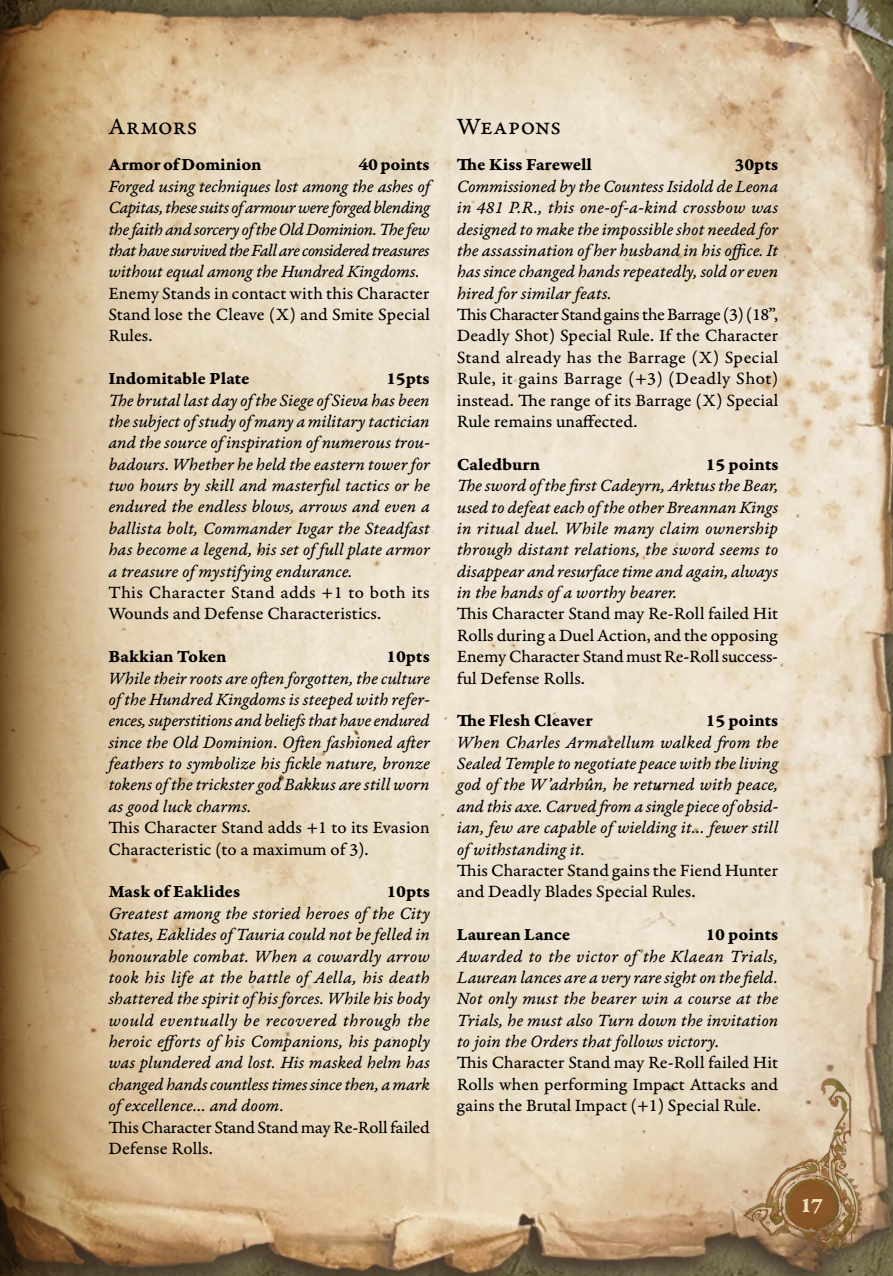
<style>
.page{position:relative;width:893px;height:1276px;background:#fff}
.page>*{position:absolute;margin:0;border:0;box-sizing:border-box;transform-origin:0 0}
.t1{font:24.75px "Garamond Premr Pro Capt";letter-spacing:-.005em;color:#000}
.t2{font:22.5px "Garamond Premr Pro Bd Capt";color:#f0ddbe}
.t3{font:18.22px/21.4px "Garamond Premr Pro It Capt";letter-spacing:-.005em;color:#000;text-align:justify}
.t4{font:18.22px/21.4px "Garamond Premr Pro Capt";letter-spacing:.01em;color:#000;text-align:justify}
.t5{font:18.22px "Garamond Premr Pro Bd Capt";color:#000}
</style>
<div class="page">
<img style="left:225px;top:0;width:668px;height:1276px">
<img style="left:695px;top:998px;width:172px;height:265px">
<svg style="left:112px;top:0;width:113px;height:1276px"></svg>
<svg style="left:0;top:0;width:112px;height:1276px"></svg>
<h1 class="t1" style="left:108px;top:112px;width:91px">Armors</h1>
<p class="t5" style="left:108px;top:153px;width:155px">Armor of Dominion</p>
<p class="t5" style="left:358px;top:153px;width:72px">40 points</p>
<p class="t3" style="left:108px;top:176px;width:323px">Forged using techniques lost among the ashes of Capitas, these suits of armour were forged blending the faith and sorcery of the Old Dominion. The few that have survived the Fall are considered treasures without equal among the Hundred Kingdoms.</p>
<p class="t4" style="left:108px;top:283px;width:323px">Enemy Stands in contact with this Character Stand lose the Cleave (X) and Smite Special Rules.</p>
<p class="t5" style="left:108px;top:367px;width:143px">Indomitable Plate</p>
<p class="t5" style="left:386px;top:367px;width:45px">15pts</p>
<p class="t3" style="left:108px;top:390px;width:323px">The brutal last day of the Siege of Sieva has been the subject of study of many a military tactician and the source of inspiration of numerous trou&shy;badours. Whether he held the eastern tower for two hours by skill and masterful tactics or he endured the endless blows, arrows and even a ballista bolt, Commander Ivgar the Steadfast has become a legend, his set of full plate armor a treasure of mystifying endurance.</p>
<p class="t4" style="left:108px;top:582px;width:323px">This Character Stand adds +1 to both its<br>Wounds and Defense Characteristics.</p>
<p class="t5" style="left:108px;top:645px;width:120px">Bakkian Token</p>
<p class="t5" style="left:386px;top:645px;width:45px">10pts</p>
<p class="t3" style="left:108px;top:668px;width:323px">While their roots are often forgotten, the culture of the Hundred Kingdoms is steeped with refer&shy;ences, superstitions and beliefs that have endured since the Old Dominion. Often fashioned after feathers to symbolize his fickle nature, bronze tokens of the trickster god Bakkus are still worn as good luck charms.</p>
<p class="t4" style="left:108px;top:817px;width:323px">This Character Stand adds +1 to its Evasion<br>Characteristic (to a maximum of 3).</p>
<p class="t5" style="left:108px;top:880px;width:133px">Mask of Eaklides</p>
<p class="t5" style="left:386px;top:880px;width:45px">10pts</p>
<p class="t3" style="left:108px;top:903px;width:323px">Greatest among the storied heroes of the City States, Eaklides of Tauria could not be felled in honourable combat. When a cowardly arrow took his life at the battle of Aella, his death shattered the spirit of his forces. While his body would eventually be recovered through the heroic efforts of his Companions, his panoply was plundered and lost. His masked helm has changed hands countless times since then, a mark of excellence… and doom.</p>
<p class="t4" style="left:108px;top:1116px;width:323px">This Character Stand Stand may Re-Roll failed<br>Defense Rolls.</p>
<h1 class="t1" style="left:457px;top:112px;width:106px">Weapons</h1>
<p class="t5" style="left:457px;top:153px;width:137px">The Kiss Farewell</p>
<p class="t5" style="left:735px;top:153px;width:45px">30pts</p>
<p class="t3" style="left:457px;top:176px;width:323px">Commissioned by the Countess Isidold de Leona in 481 P.R., this one-of-a-kind crossbow was designed to make the impossible shot needed for the assassination of her husband in his office. It has since changed hands repeatedly, sold or even hired for similar feats.</p>
<p class="t4" style="left:457px;top:304px;width:323px">This Character Stand gains the Barrage (3) (18”, Deadly Shot) Special Rule. If the Character Stand already has the Barrage (X) Special Rule, it gains Barrage (+3) (Deadly Shot) instead. The range of its Barrage (X) Special Rule remains unaffected.</p>
<p class="t5" style="left:457px;top:453px;width:85px">Caledburn</p>
<p class="t5" style="left:705px;top:453px;width:75px">15 points</p>
<p class="t3" style="left:457px;top:476px;width:323px">The sword of the first Cadeyrn, Arktus the Bear, used to defeat each of the other Breannan Kings in ritual duel. While many claim ownership through distant relations, the sword seems to disappear and resurface time and again, always in the hands of a worthy bearer.</p>
<p class="t4" style="left:457px;top:603px;width:323px">This Character Stand may Re-Roll failed Hit Rolls during a Duel Action, and the opposing Enemy Character Stand must Re-Roll success&shy;ful Defense Rolls.</p>
<p class="t5" style="left:457px;top:709px;width:137px">The Flesh Cleaver</p>
<p class="t5" style="left:706px;top:709px;width:74px">15 points</p>
<p class="t3" style="left:457px;top:732px;width:323px">When Charles Armatellum walked from the Sealed Temple to negotiate peace with the living god of the W’adrhûn, he returned with peace, and this axe. Carved from a single piece of obsid&shy;ian, few are capable of wielding it… fewer still of withstanding it.</p>
<p class="t4" style="left:457px;top:860px;width:323px">This Character Stand gains the Fiend Hunter and Deadly Blades Special Rules.</p>
<p class="t5" style="left:457px;top:923px;width:115px">Laurean Lance</p>
<p class="t5" style="left:705px;top:923px;width:74px">10 points</p>
<p class="t3" style="left:457px;top:946px;width:323px">Awarded to the victor of the Klaean Trials, Laurean lances are a very rare sight on the field.<br>Not only must the bearer win a course at the Trials, he must also Turn down the invitation to join the Orders that follows victory.</p>
<p class="t4" style="left:457px;top:1052px;width:323px">This Character Stand may Re-Roll failed Hit Rolls when performing Impact Attacks and gains the Brutal Impact (+1) Special Rule.</p>
<p class="t2" style="left:800px;top:1191px;width:25px">17</p>
</div>
